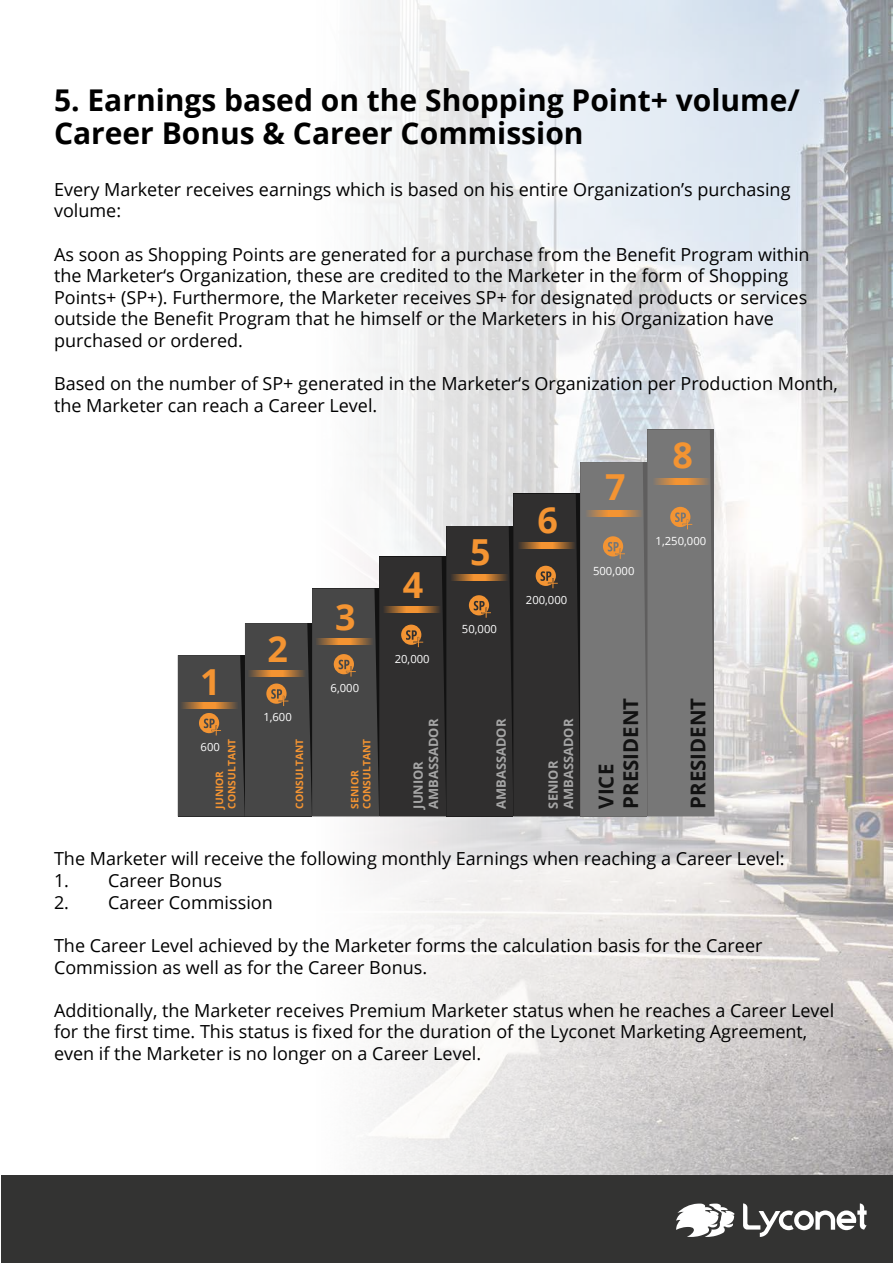
<style>
.page{position:relative;width:893px;height:1263px;background:#fff}
.page>*{position:absolute;margin:0;border:0;box-sizing:border-box;transform-origin:0 0}
.t1{font:700 35.85px "Open Sans";color:#f49432}
.t2{font:700 30px/33px "Open Sans";color:#000}
.t3{font:700 20.4px/24.6px "Open Sans";color:#121212}
.t4{font:18px/21.6px "Open Sans";color:#000}
.t5{font:700 12.9px/15.5px "Open Sans";color:#a6a6a6}
.t6{font:11.25px "Open Sans";color:#fff}
.t7{font:700 10.2px/12.3px "Open Sans";color:#f49432}
</style>
<div class="page">
<img style="left:187px;top:0;width:706px;height:1175px">
<div style="left:1px;top:1175px;width:892px;height:88px;background:#333332"></div>
<svg style="left:676px;top:1203px;width:58px;height:34px"></svg>
<svg style="left:743px;top:1203px;width:124px;height:34px"></svg>
<svg style="left:178px;top:430px;width:536px;height:386px"></svg>
<h2 class="t2" style="left:54px;top:83px;width:747px">5. Earnings based on the Shopping Point+ volume/<br>Career Bonus &amp; Career Commission</h2>
<p class="t4" style="left:54px;top:178px;width:738px">Every Marketer receives earnings which is based on his entire Organization’s purchasing volume:</p>
<p class="t4" style="left:54px;top:243px;width:757px">As soon as Shopping Points are generated for a purchase from the Benefit Program within the Marketer‘s Organization, these are credited to the Marketer in the form of Shopping Points+ (SP+). Furthermore, the Marketer receives SP+ for designated products or services outside the Benefit Program that he himself or the Marketers in his Organization have purchased or ordered.</p>
<p class="t4" style="left:54px;top:372px;width:785px">Based on the number of SP+ generated in the Marketer‘s Organization per Production Month, the Marketer can reach a Career Level.</p>
<h1 class="t1" style="left:200px;top:656px;width:22px">1</h1>
<p class="t7" style="left:213px;top:808px;width:71px;rotate:-90deg">JUNIOR<br>CONSULTANT</p>
<p class="t6" style="left:201px;top:739px;width:21px">600</p>
<h1 class="t1" style="left:268px;top:624px;width:22px">2</h1>
<p class="t6" style="left:263px;top:709px;width:30px">1,600</p>
<p class="t7" style="left:293px;top:808px;width:71px;rotate:-90deg">CONSULTANT</p>
<h1 class="t1" style="left:335px;top:592px;width:22px">3</h1>
<p class="t6" style="left:331px;top:680px;width:30px">6,000</p>
<p class="t7" style="left:348px;top:808px;width:71px;rotate:-90deg">SENIOR<br>CONSULTANT</p>
<h1 class="t1" style="left:403px;top:559px;width:22px">4</h1>
<p class="t6" style="left:395px;top:651px;width:36px">20,000</p>
<p class="t5" style="left:410px;top:808px;width:91px;rotate:-90deg">JUNIOR<br>AMBASSADOR</p>
<h1 class="t1" style="left:470px;top:527px;width:22px">5</h1>
<p class="t6" style="left:462px;top:621px;width:36px">50,000</p>
<h1 class="t1" style="left:538px;top:494px;width:22px">6</h1>
<p class="t6" style="left:526px;top:592px;width:43px">200,000</p>
<h1 class="t1" style="left:605px;top:462px;width:22px">7</h1>
<p class="t6" style="left:593px;top:563px;width:43px">500,000</p>
<h1 class="t1" style="left:672px;top:430px;width:22px">8</h1>
<p class="t6" style="left:656px;top:533px;width:52px">1,250,000</p>
<p class="t5" style="left:493px;top:808px;width:91px;rotate:-90deg">AMBASSADOR</p>
<p class="t5" style="left:545px;top:808px;width:91px;rotate:-90deg">SENIOR<br>AMBASSADOR</p>
<p class="t3" style="left:593px;top:808px;width:112px;rotate:-90deg">VICE<br>PRESIDENT</p>
<p class="t3" style="left:685px;top:808px;width:112px;rotate:-90deg">PRESIDENT</p>
<p class="t4" style="left:54px;top:848px;width:732px">The Marketer will receive the following monthly Earnings when reaching a Career Level:</p>
<p class="t4" style="left:54px;top:869px;width:170px">1. Career Bonus</p>
<p class="t4" style="left:54px;top:891px;width:220px">2. Career Commission</p>
<p class="t4" style="left:54px;top:934px;width:710px">The Career Level achieved by the Marketer forms the calculation basis for the Career<br>Commission as well as for the Career Bonus.</p>
<p class="t4" style="left:54px;top:999px;width:782px">Additionally, the Marketer receives Premium Marketer status when he reaches a Career Level for the first time. This status is fixed for the duration of the Lyconet Marketing Agreement, even if the Marketer is no longer on a Career Level.</p>
</div>
